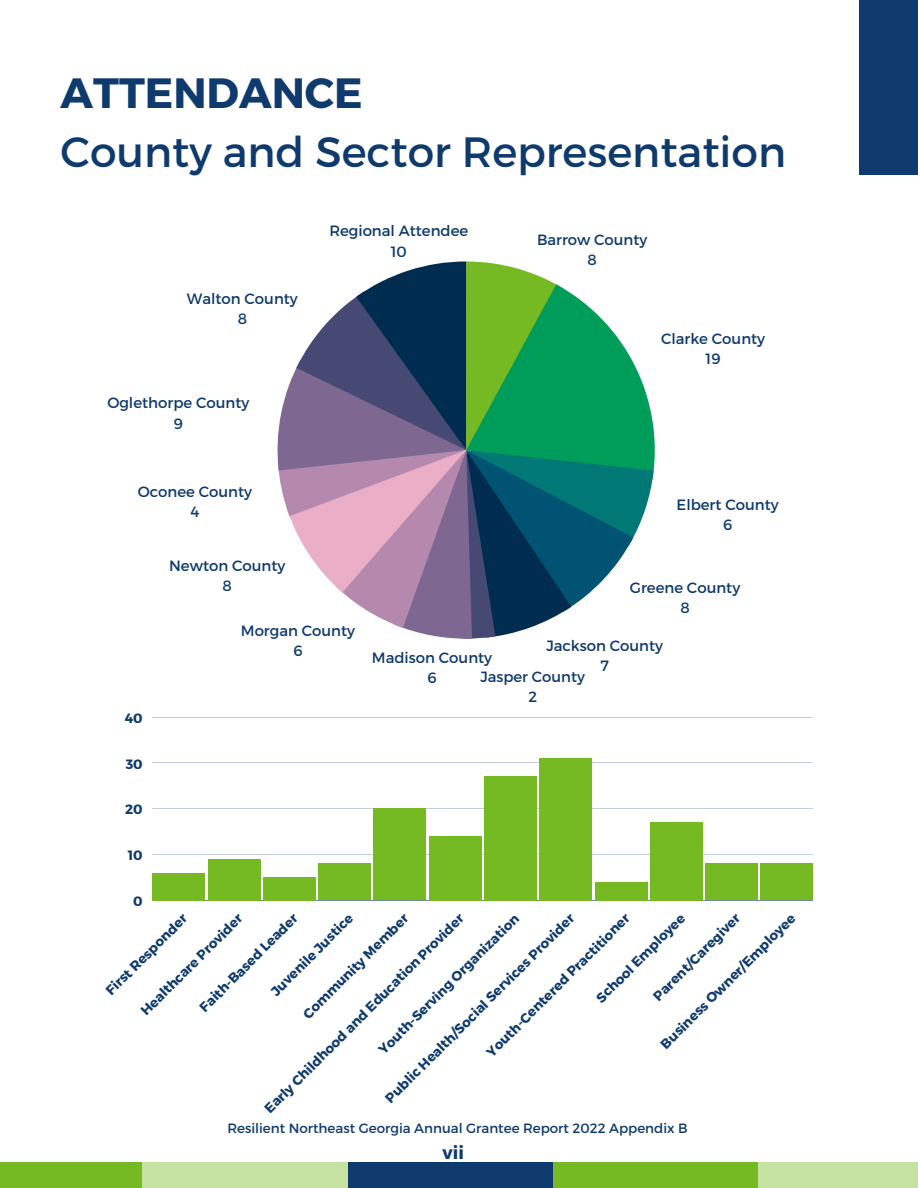
<style>
.page{position:relative;width:918px;height:1188px;background:#fff}
.page>*{position:absolute;margin:0;border:0;box-sizing:border-box;transform-origin:0 0}
.t1{font:42.3px "Montserrat";color:#0e3a6d}
.t2{font:700 42.3px "Montserrat";color:#0e3a6d}
.t3{font:700 18px "Montserrat";color:#0e3a6d}
.t4{font:14.85px/20.4px "Montserrat";color:#0e3a6d;text-align:center}
.t5{font:700 13.5px "Montserrat";color:#0e3a6d}
.t6{font:13.5px "Montserrat";color:#0e3a6d}
</style>
<div class="page">
<div style="left:860px;top:0;width:58px;height:175px;background:#0e3a6d"></div>
<hr style="left:153px;top:717px;width:660px;height:1px;background:#0e3a6d">
<hr style="left:153px;top:763px;width:660px;height:1px;background:#0e3a6d">
<hr style="left:153px;top:808px;width:660px;height:1px;background:#0e3a6d">
<hr style="left:153px;top:854px;width:660px;height:1px;background:#0e3a6d">
<hr style="left:153px;top:900px;width:660px;height:1px;background:#0e3a6d">
<div style="left:153px;top:873px;width:52px;height:27px;background:#76ba23"></div>
<div style="left:208px;top:859px;width:52px;height:41px;background:#76ba23"></div>
<div style="left:263px;top:877px;width:52px;height:23px;background:#76ba23"></div>
<div style="left:318px;top:863px;width:53px;height:37px;background:#76ba23"></div>
<div style="left:374px;top:808px;width:52px;height:92px;background:#76ba23"></div>
<div style="left:429px;top:836px;width:52px;height:64px;background:#76ba23"></div>
<div style="left:484px;top:776px;width:53px;height:124px;background:#76ba23"></div>
<div style="left:540px;top:758px;width:52px;height:142px;background:#76ba23"></div>
<div style="left:595px;top:882px;width:52px;height:18px;background:#76ba23"></div>
<div style="left:650px;top:822px;width:52px;height:78px;background:#76ba23"></div>
<div style="left:705px;top:863px;width:53px;height:37px;background:#76ba23"></div>
<div style="left:761px;top:863px;width:52px;height:37px;background:#76ba23"></div>
<svg style="left:278px;top:261px;width:377px;height:378px"></svg>
<div style="left:0;top:1162px;width:142px;height:26px;background:#76ba23"></div>
<div style="left:553px;top:1162px;width:205px;height:26px;background:#76ba23"></div>
<div style="left:347px;top:1162px;width:206px;height:26px;background:#0e3a6d"></div>
<div style="left:142px;top:1162px;width:206px;height:26px;background:#c5e2a2"></div>
<div style="left:758px;top:1162px;width:160px;height:26px;background:#c5e2a2"></div>
<h1 class="t2" style="left:61px;top:66px;width:304px">ATTENDANCE</h1>
<h1 class="t1" style="left:61px;top:124px;width:727px">County and Sector Representation</h1>
<p class="t4" style="left:187px;top:288px;width:113px">Walton County<br>8</p>
<p class="t4" style="left:107px;top:392px;width:144px">Oglethorpe County<br>9</p>
<p class="t4" style="left:138px;top:480px;width:116px">Oconee County<br>4</p>
<p class="t4" style="left:169px;top:555px;width:118px">Newton County<br>8</p>
<p class="t4" style="left:329px;top:220px;width:140px">Regional Attendee<br>10</p>
<p class="t4" style="left:537px;top:229px;width:112px">Barrow County<br>8</p>
<p class="t4" style="left:661px;top:328px;width:106px">Clarke County<br>19</p>
<p class="t4" style="left:677px;top:494px;width:104px">Elbert County<br>6</p>
<p class="t4" style="left:630px;top:576px;width:112px">Greene County<br>8</p>
<p class="t5" style="left:125px;top:709px;width:20px">40</p>
<p class="t5" style="left:126px;top:755px;width:19px">30</p>
<p class="t5" style="left:125px;top:801px;width:19px">20</p>
<p class="t5" style="left:128px;top:847px;width:17px">10</p>
<p class="t5" style="left:133px;top:892px;width:11px">0</p>
<p class="t4" style="left:241px;top:619px;width:116px">Morgan County<br>6</p>
<p class="t4" style="left:546px;top:634px;width:118px">Jackson County<br>7</p>
<p class="t4" style="left:372px;top:647px;width:122px">Madison County<br>6</p>
<p class="t4" style="left:480px;top:666px;width:106px">Jasper County<br>2</p>
<p class="t5" style="left:649px;top:992px;width:118px;rotate:-45deg">Parent/Caregiver</p>
<p class="t5" style="left:102px;top:987px;width:110px;rotate:-45deg">First Responder</p>
<p class="t5" style="left:299px;top:1010px;width:144px;rotate:-45deg">Community Member</p>
<p class="t5" style="left:196px;top:1003px;width:134px;rotate:-45deg">Faith-Based Leader</p>
<p class="t5" style="left:137px;top:1007px;width:139px;rotate:-45deg">Healthcare Provider</p>
<p class="t5" style="left:483px;top:1048px;width:197px;rotate:-45deg">Youth-Centered Practitioner</p>
<p class="t5" style="left:381px;top:1094px;width:262px;rotate:-45deg">Public Health/Social Services Provider</p>
<p class="t5" style="left:261px;top:1104px;width:277px;rotate:-45deg">Early Childhood and Education Provider</p>
<p class="t5" style="left:267px;top:987px;width:111px;rotate:-45deg">Juvenile Justice</p>
<p class="t5" style="left:592px;top:994px;width:121px;rotate:-45deg">School Employee</p>
<p class="t5" style="left:657px;top:1040px;width:186px;rotate:-45deg">Business Owner/Employee</p>
<p class="t5" style="left:375px;top:1046px;width:194px;rotate:-45deg">Youth-Serving Organization</p>
<p class="t6" style="left:227px;top:1119px;width:462px">Resilient Northeast Georgia Annual Grantee Report 2022 Appendix B</p>
<h2 class="t3" style="left:443px;top:1141px;width:23px">vii</h2>
</div>
